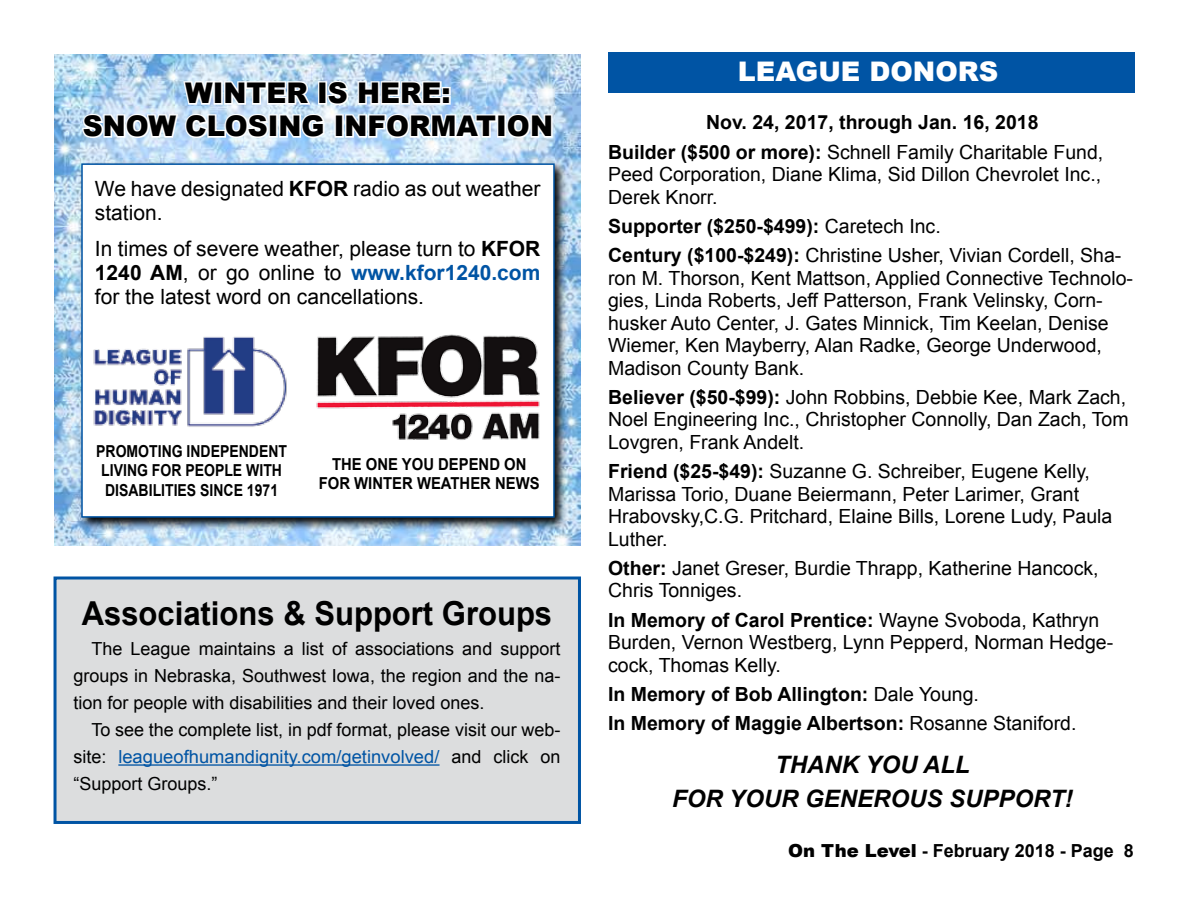
<style>
.page{position:relative;width:1188px;height:918px;background:#fff}
.page>*{position:absolute;margin:0;border:0;box-sizing:border-box;transform-origin:0 0}
.t1{font:700 33px "Arial";color:#000;scale:.94 1}
.t2{font:900 28.5px/33px "Arial";color:#000;text-align:center}
.t3{font:900 27px "Arial";color:#fff}
.t4{font:italic 700 24px/33.8px "Arial";color:#000;text-align:center}
.t5{font:21px/24px "Arial";color:#000}
.t6{font:19.5px/22.5px "Arial";color:#000}
.t7{font:700 19.5px/29.2px "Arial";color:#000}
.t8{font:18px/27px "Arial";color:#000;text-align:justify}
.t9{font:700 18px "Arial";color:#000}
.t10{font:700 16.5px/19.5px "Arial";color:#000;text-align:center;scale:.85 1}
.t11{font:700 16.5px/19.5px "Arial";color:#000;text-align:center;scale:.9 1}
.s1{font-weight:700}
.s2{font-weight:700;color:#0054a4}
.s3{color:#0054a4}
.s4{font-weight:400}
.s5{font-weight:900}
</style>
<div class="page">
<div style="left:608px;top:52px;width:527px;height:41px;background:#0054a4"></div>
<img style="left:54px;top:54px;width:527px;height:492px">
<svg style="left:81px;top:79px;width:418px;height:62px"></svg>
<div style="left:497px;top:114px;width:9px;height:24px;border:3px solid #fff"></div>
<svg style="left:505px;top:112px;width:49px;height:28px"></svg>
<img style="left:78px;top:160px;width:490px;height:370px">
<div style="left:81px;top:163px;width:474px;height:355px;background:#fff;border:2px solid #0054a4"></div>
<img style="left:93px;top:336px;width:194px;height:91px">
<img style="left:316px;top:334px;width:224px;height:106px">
<div style="left:54px;top:577px;width:527px;height:247px;background:#dcddde;border:3px solid #0054a4"></div>
<hr style="left:118px;top:764px;width:322px;height:2px;background:#0054a4">
<h2 class="t2" style="left:83px;top:76px;width:472px">WINTER IS HERE:<br>SNOW CLOSING INFORMATION</h2>
<p class="t5" style="left:95px;top:177px;width:447px">We have designated <span class="s1">KFOR</span> radio as out weather station.</p>
<p class="t5" style="left:95px;top:237px;width:447px;text-align:justify">In times of severe weather, please turn to <span class="s1">KFOR 1240 AM</span>, or go online to <span class="s2">www.kfor1240.com </span>for the latest word on cancellations.</p>
<p class="t10" style="left:96px;top:442px;width:226px">PROMOTING INDEPENDENT<br>LIVING FOR PEOPLE WITH<br>DISABILITIES SINCE 1971</p>
<p class="t11" style="left:319px;top:455px;width:247px">THE ONE YOU DEPEND ON<br>FOR WINTER WEATHER NEWS</p>
<h1 class="t1" style="left:82px;top:592px;width:502px">Associations &amp; Support Groups</h1>
<p class="t8" style="left:73px;top:635px;width:489px;text-indent:18px">The League maintains a list of associations and support groups in Nebraska, Southwest Iowa, the region and the na&shy;tion for people with disabilities and their loved ones.</p>
<p class="t8" style="left:73px;top:716px;width:489px;text-indent:18px">To see the complete list, in pdf format, please visit our web&shy;site: <span class="s3">leagueofhumandignity.com/getinvolved/</span> and click on “Support Groups.”</p>
<h3 class="t3" style="left:738px;top:52px;width:262px">LEAGUE DONORS</h3>
<p class="t7" style="left:608px;top:109px;width:497px;text-indent:98px">Nov. 24, 2017, through Jan. 16, 2018<br>Builder ($500 or more): <span class="s4">Schnell Family Charitable Fund,</span></p>
<p class="t6" style="left:608px;top:163px;width:495px">Peed Corporation, Diane Klima, Sid Dillon Chevrolet Inc.,<br>Derek Knorr.</p>
<p class="t6" style="left:608px;top:212px;width:515px;line-height:29.2px"><span class="s1">Supporter ($250-$499):</span> Caretech Inc.<br><span class="s1">Century ($100-$249):</span> Christine Usher, Vivian Cordell, Sha-</p>
<p class="t6" style="left:608px;top:267px;width:526px">ron M. Thorson, Kent Mattson, Applied Connective Technolo&shy;gies, Linda Roberts, Jeff Patterson, Frank Velinsky, Corn&shy;husker Auto Center, J. Gates Minnick, Tim Keelan, Denise Wiemer, Ken Mayberry, Alan Radke, George Underwood, Madison County Bank.</p>
<p class="t6" style="left:608px;top:386px;width:522px"><span class="s1">Believer ($50-$99):</span> John Robbins, Debbie Kee, Mark Zach,<br>Noel Engineering Inc., Christopher Connolly, Dan Zach, Tom<br>Lovgren, Frank Andelt.</p>
<p class="t6" style="left:608px;top:460px;width:506px"><span class="s1">Friend ($25-$49):</span> Suzanne G. Schreiber, Eugene Kelly, Marissa Torio, Duane Beiermann, Peter Larimer, Grant Hrabovsky,C.G. Pritchard, Elaine Bills, Lorene Ludy, Paula Luther.</p>
<p class="t6" style="left:608px;top:557px;width:492px"><span class="s1">Other:</span> Janet Greser, Burdie Thrapp, Katherine Hancock,<br>Chris Tonniges.</p>
<p class="t6" style="left:608px;top:609px;width:507px"><span class="s1">In Memory of Carol Prentice:</span> Wayne Svoboda, Kathryn<br>Burden, Vernon Westberg, Lynn Pepperd, Norman Hedge&shy;cock, Thomas Kelly.</p>
<p class="t7" style="left:608px;top:680px;width:470px">In Memory of Bob Allington: <span class="s4">Dale Young.<br></span>In Memory of Maggie Albertson: <span class="s4">Rosanne Staniford.</span></p>
<p class="t4" style="left:672px;top:748px;width:402px">THANK YOU ALL<br>FOR YOUR GENEROUS SUPPORT!</p>
<p class="t9" style="left:788px;top:839px;width:347px"><span class="s5">On The Level</span> - February 2018 - Page 8</p>
</div>
